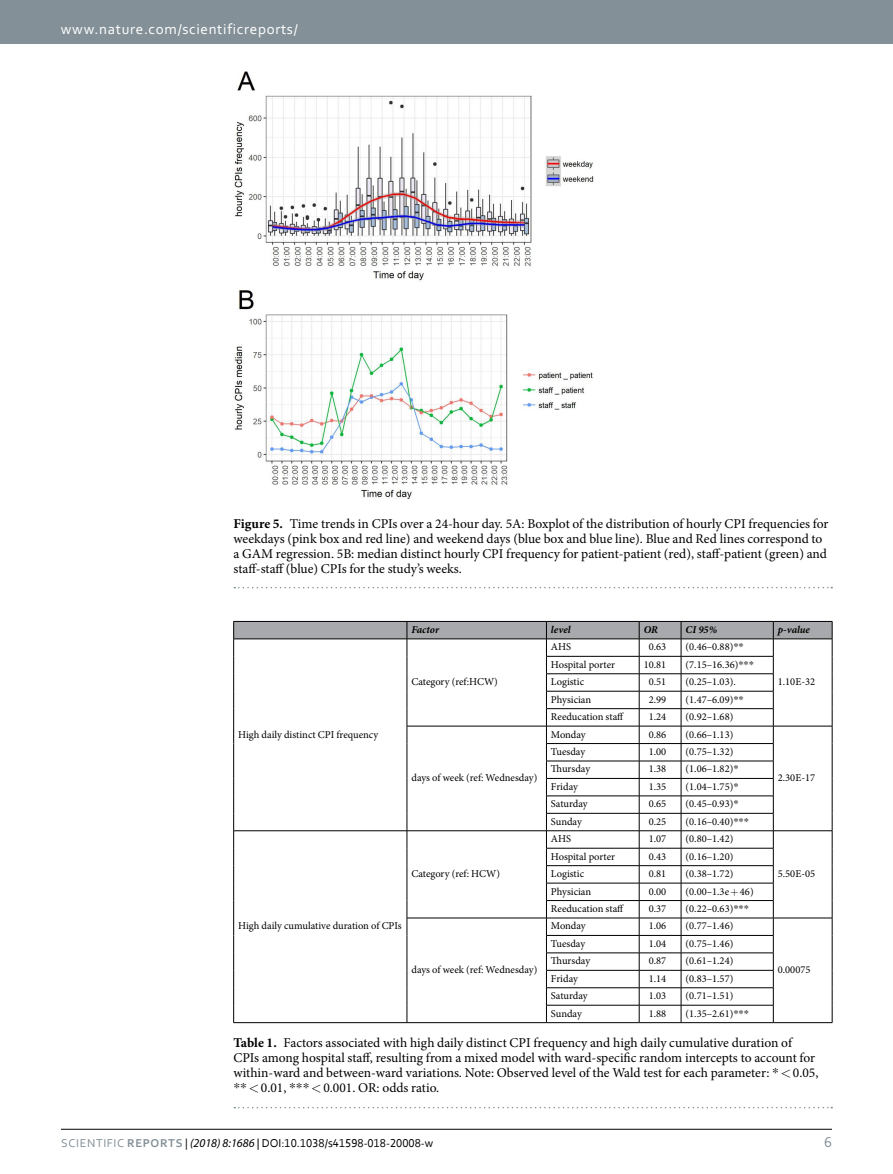
<style>
.page{position:relative;width:893px;height:1174px;background:#fff}
.page>*{position:absolute;margin:0;border:0;box-sizing:border-box;transform-origin:0 0}
.t1{font:15px "Corbel 2";letter-spacing:.045em;color:#fff}
.t2{font:15px "Corbel 2";color:#839097}
.t3{font:13.5px/15px "Minion Pro";letter-spacing:-.005em;color:#000}
.t4{font:12px "Corbel";color:#000}
.t5{font:10.5px "Minion Pro";color:#000}
.t6{font:italic 700 10.5px "Minion Pro";color:#000}
.s1{font-weight:700}
.s2{font-family:"STIX General"}
.s3{font-family:"Corbel 2";color:#839097}
.s4{font-family:"Corbel Bold 2";color:#839097}
.s5{font-family:"Corbel 2"}
.s6{font-family:"Myriad Pro";font-style:italic}
</style>
<div class="page">
<div style="left:0;top:0;width:893px;height:43px;background:#839097"></div>
<hr style="left:61px;top:1129px;width:771px;height:1px;background:#000">
<img style="left:234px;top:71px;width:359px;height:428px">
<svg style="left:234px;top:587px;width:598px;height:1px"></svg>
<svg style="left:234px;top:1106px;width:598px;height:2px"></svg>
<hr style="left:233px;top:1022px;width:174px;height:1px;background:#000">
<hr style="left:407px;top:1022px;width:139px;height:1px;background:#000">
<hr style="left:773px;top:1022px;width:59px;height:1px;background:#000">
<hr style="left:546px;top:1022px;width:93px;height:1px;background:#000">
<hr style="left:639px;top:1022px;width:42px;height:1px;background:#000">
<hr style="left:681px;top:1022px;width:92px;height:1px;background:#000">
<svg style="left:233px;top:621px;width:600px;height:401px"></svg>
<h1 class="t1" style="left:61px;top:19px;width:238px">www.nature.com/scientificreports/</h1>
<p class="t3" style="left:233px;top:516px;width:596px"><span class="s1">Figure 5.</span> Time trends in CPIs over a 24-hour day. 5A: Boxplot of the distribution of hourly CPI frequencies for weekdays (pink box and red line) and weekend days (blue box and blue line). Blue and Red lines correspond to a GAM regression. 5B: median distinct hourly CPI frequency for patient-patient (red), staff-patient (green) and staff-staff (blue) CPIs for the study’s weeks.</p>
<p class="t6" style="left:411px;top:622px;width:29px">Factor</p>
<p class="t6" style="left:551px;top:622px;width:21px">level</p>
<p class="t6" style="left:644px;top:622px;width:16px">OR</p>
<p class="t6" style="left:686px;top:622px;width:33px">CI 95%</p>
<p class="t6" style="left:778px;top:622px;width:34px">p-value</p>
<p class="t5" style="left:238px;top:727px;width:142px">High daily distinct CPI frequency</p>
<p class="t5" style="left:411px;top:675px;width:88px">Category (ref:HCW)</p>
<p class="t5" style="left:411px;top:770px;width:127px">days of week (ref: Wednesday)</p>
<p class="t5" style="left:411px;top:866px;width:90px">Category (ref: HCW)</p>
<p class="t5" style="left:238px;top:919px;width:165px">High daily cumulative duration of CPIs</p>
<p class="t5" style="left:551px;top:640px;width:22px">AHS</p>
<p class="t5" style="left:649px;top:640px;width:19px">0.63</p>
<p class="t5" style="left:686px;top:640px;width:60px">(0.46–0.88)<span class="s2">**</span></p>
<p class="t5" style="left:551px;top:657px;width:66px">Hospital porter</p>
<p class="t5" style="left:644px;top:657px;width:24px">10.81</p>
<p class="t5" style="left:686px;top:657px;width:70px">(7.15–16.36)<span class="s2">***</span></p>
<p class="t5" style="left:551px;top:675px;width:35px">Logistic</p>
<p class="t5" style="left:649px;top:675px;width:19px">0.51</p>
<p class="t5" style="left:686px;top:675px;width:52px">(0.25–1.03).</p>
<p class="t5" style="left:551px;top:692px;width:42px">Physician</p>
<p class="t5" style="left:649px;top:692px;width:19px">2.99</p>
<p class="t5" style="left:686px;top:692px;width:60px">(1.47–6.09)<span class="s2">**</span></p>
<p class="t5" style="left:551px;top:709px;width:75px">Reeducation staff</p>
<p class="t5" style="left:649px;top:709px;width:19px">1.24</p>
<p class="t5" style="left:686px;top:709px;width:49px">(0.92–1.68)</p>
<p class="t5" style="left:551px;top:727px;width:36px">Monday</p>
<p class="t5" style="left:649px;top:727px;width:19px">0.86</p>
<p class="t5" style="left:686px;top:727px;width:49px">(0.66–1.13)</p>
<p class="t5" style="left:551px;top:744px;width:36px">Tuesday</p>
<p class="t5" style="left:649px;top:744px;width:19px">1.00</p>
<p class="t5" style="left:686px;top:744px;width:49px">(0.75–1.32)</p>
<p class="t5" style="left:551px;top:762px;width:41px">Thursday</p>
<p class="t5" style="left:649px;top:762px;width:19px">1.38</p>
<p class="t5" style="left:686px;top:762px;width:55px">(1.06–1.82)<span class="s2">*</span></p>
<p class="t5" style="left:551px;top:779px;width:28px">Friday</p>
<p class="t5" style="left:649px;top:779px;width:19px">1.35</p>
<p class="t5" style="left:686px;top:779px;width:55px">(1.04–1.75)<span class="s2">*</span></p>
<p class="t5" style="left:551px;top:797px;width:38px">Saturday</p>
<p class="t5" style="left:649px;top:797px;width:19px">0.65</p>
<p class="t5" style="left:686px;top:797px;width:55px">(0.45–0.93)<span class="s2">*</span></p>
<p class="t5" style="left:551px;top:814px;width:32px">Sunday</p>
<p class="t5" style="left:649px;top:814px;width:19px">0.25</p>
<p class="t5" style="left:686px;top:814px;width:65px">(0.16–0.40)<span class="s2">***</span></p>
<p class="t5" style="left:551px;top:832px;width:22px">AHS</p>
<p class="t5" style="left:649px;top:832px;width:19px">1.07</p>
<p class="t5" style="left:686px;top:832px;width:49px">(0.80–1.42)</p>
<p class="t5" style="left:551px;top:849px;width:66px">Hospital porter</p>
<p class="t5" style="left:649px;top:849px;width:19px">0.43</p>
<p class="t5" style="left:686px;top:849px;width:49px">(0.16–1.20)</p>
<p class="t5" style="left:551px;top:866px;width:35px">Logistic</p>
<p class="t5" style="left:649px;top:866px;width:19px">0.81</p>
<p class="t5" style="left:686px;top:866px;width:49px">(0.38–1.72)</p>
<p class="t5" style="left:551px;top:884px;width:42px">Physician</p>
<p class="t5" style="left:649px;top:884px;width:19px">0.00</p>
<p class="t5" style="left:686px;top:884px;width:70px">(0.00–1.3e 46)</p>
<p class="t5" style="left:551px;top:901px;width:75px">Reeducation staff</p>
<p class="t5" style="left:649px;top:901px;width:19px">0.37</p>
<p class="t5" style="left:686px;top:901px;width:65px">(0.22–0.63)<span class="s2">***</span></p>
<p class="t5" style="left:551px;top:919px;width:36px">Monday</p>
<p class="t5" style="left:649px;top:919px;width:19px">1.06</p>
<p class="t5" style="left:686px;top:919px;width:49px">(0.77–1.46)</p>
<p class="t5" style="left:778px;top:675px;width:39px">1.10E-32</p>
<p class="t5" style="left:778px;top:770px;width:39px">2.30E-17</p>
<p class="t5" style="left:778px;top:866px;width:39px">5.50E-05</p>
<p class="t5" style="left:551px;top:936px;width:36px">Tuesday</p>
<p class="t5" style="left:649px;top:936px;width:19px">1.04</p>
<p class="t5" style="left:686px;top:936px;width:49px">(0.75–1.46)</p>
<p class="t5" style="left:551px;top:954px;width:41px">Thursday</p>
<p class="t5" style="left:649px;top:954px;width:19px">0.87</p>
<p class="t5" style="left:686px;top:954px;width:49px">(0.61–1.24)</p>
<p class="t5" style="left:551px;top:971px;width:28px">Friday</p>
<p class="t5" style="left:649px;top:971px;width:19px">1.14</p>
<p class="t5" style="left:686px;top:971px;width:49px">(0.83–1.57)</p>
<p class="t5" style="left:551px;top:988px;width:38px">Saturday</p>
<p class="t5" style="left:649px;top:988px;width:19px">1.03</p>
<p class="t5" style="left:686px;top:988px;width:49px">(0.71–1.51)</p>
<p class="t5" style="left:551px;top:1006px;width:32px">Sunday</p>
<p class="t5" style="left:649px;top:1006px;width:19px">1.88</p>
<p class="t5" style="left:686px;top:1006px;width:65px">(1.35–2.61)<span class="s2">***</span></p>
<p class="t3" style="left:233px;top:1035px;width:586px"><span class="s1">Table 1.</span> Factors associated with high daily distinct CPI frequency and high daily cumulative duration of CPIs among hospital staff, resulting from a mixed model with ward-specific random intercepts to account for within-ward and between-ward variations. Note: Observed level of the Wald test for each parameter: <span class="s2">*</span> 0.05, <span class="s2">**</span> 0.01, <span class="s2">***</span> 0.001. OR: odds ratio.</p>
<p class="t5" style="left:411px;top:962px;width:127px">days of week (ref: Wednesday)</p>
<p class="t5" style="left:778px;top:962px;width:34px">0.00075</p>
<p class="t4" style="left:61px;top:1135px;width:374px"><span class="s3">Scientific</span> <span class="s4">REPORTS</span> <span class="s5">|</span> <span class="s6">(2018) 8:1686</span> | DOI:10.1038/s41598-018-20008-w</p>
<h1 class="t2" style="left:824px;top:1132px;width:9px">6</h1>
</div>
